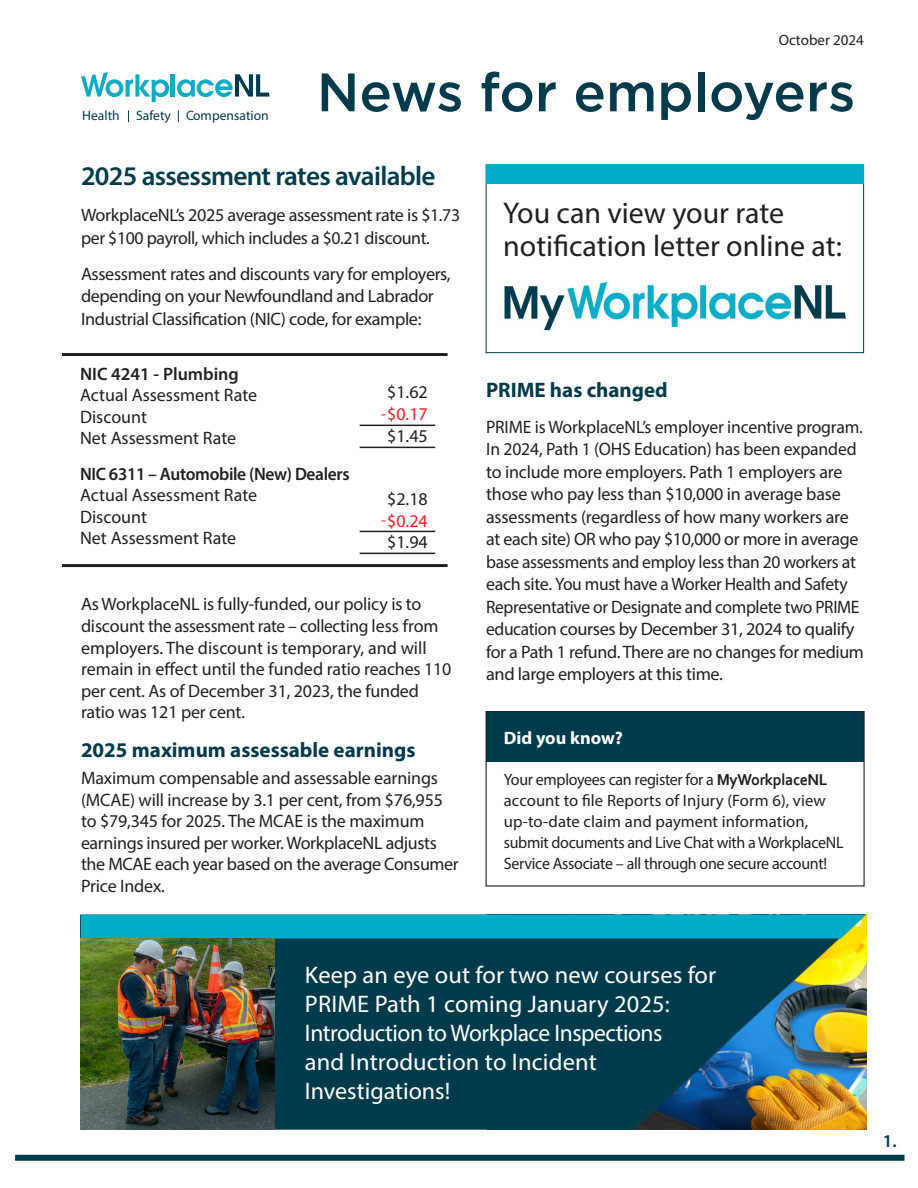
<style>
.page{position:relative;width:918px;height:1188px;background:#fff}
.page>*{position:absolute;margin:0;border:0;box-sizing:border-box;transform-origin:0 0}
.t1{font:500 54px "Gotham";color:#003b4c}
.t2{font:30px/33px "Myriad Pro";color:#231f20}
.t3{font:600 27px "Myriad Pro";letter-spacing:-.025em;color:#003b4c}
.t4{font:24px/28.8px "Myriad Pro";color:#fff}
.t5{font:700 21px "Myriad Pro";color:#003b4c}
.t6{font:18px/22.5px "Myriad Pro";letter-spacing:-.02em;color:#231f20}
.t7{font:18px "Myriad Pro";color:#231f20}
.t8{font:600 18px "Myriad Pro";letter-spacing:-.02em;color:#231f20}
.t9{font:600 18px "Myriad Pro";color:#231f20}
.t10{font:18px "Myriad Pro";color:#ee1d23}
.t11{font:700 18px "Myriad Pro";color:#fff}
.t12{font:600 18px "Myriad Pro";color:#003b4c}
.t13{font:18px "Minion Pro";color:#ee1d23}
.t14{font:16.5px/21px "Myriad Pro";letter-spacing:-.02em;color:#231f20}
.t15{font:15px "Myriad Pro";color:#231f20}
.t16{font:13.65px "Myriad Pro";color:#003b4d}
.s1{font-family:"Minion Pro"}
.s2{font-family:"Corbel";font-weight:700}
</style>
<div class="page">
<svg style="left:128px;top:110px;width:1px;height:12px"></svg>
<svg style="left:178px;top:110px;width:1px;height:12px"></svg>
<hr style="left:171px;top:74px;width:4px;height:23px;background:#0aabc5">
<svg style="left:81px;top:72px;width:88px;height:30px"></svg>
<svg style="left:177px;top:74px;width:93px;height:23px"></svg>
<div style="left:15px;top:1155px;width:889px;height:6px;background:#003b4c"></div>
<hr style="left:62px;top:353px;width:386px;height:3px;background:#231f20">
<hr style="left:62px;top:564px;width:386px;height:3px;background:#231f20">
<hr style="left:360px;top:425px;width:75px;height:1px;background:#231f20">
<hr style="left:360px;top:447px;width:75px;height:1px;background:#231f20">
<hr style="left:360px;top:531px;width:75px;height:1px;background:#231f20">
<hr style="left:360px;top:553px;width:75px;height:1px;background:#231f20">
<div style="left:486px;top:164px;width:378px;height:20px;background:#00acc6"></div>
<img style="left:504px;top:282px;width:342px;height:49px">
<svg style="left:80px;top:915px;width:784px;height:215px;background:#184a50"></svg>
<div style="left:81px;top:915px;width:785px;height:24px;background:#00acc6"></div>
<img style="left:80px;top:939px;width:194px;height:191px">
<div style="left:486px;top:711px;width:378px;height:51px;background:#003b4c"></div>
<div style="left:486px;top:711px;width:379px;height:176px;border:1px solid #231f20"></div>
<p class="t16" style="left:82px;top:107px;width:188px">Health Safety Compensation</p>
<p class="t15" style="left:779px;top:31px;width:87px">October 2024</p>
<p class="t1" style="left:317px;top:57px;width:540px">News for employers</p>
<p class="t3" style="left:81px;top:159px;width:356px">2025 assessment rates available</p>
<p class="t6" style="left:81px;top:203px;width:381px">WorkplaceNL’s 2025 average assessment rate is $1.73 per $100 payroll, which includes a $0.21 discount.</p>
<p class="t6" style="left:81px;top:262px;width:371px">Assessment rates and discounts vary for employers, depending on your Newfoundland and Labrador<br>Industrial Classification (NIC) code, for example:</p>
<p class="t9" style="left:80px;top:362px;width:160px">NIC 4241 - Plumbing</p>
<p class="t7" style="left:80px;top:384px;width:179px">Actual Assessment Rate</p>
<p class="t7" style="left:80px;top:406px;width:68px">Discount</p>
<p class="t7" style="left:80px;top:427px;width:158px">Net Assessment Rate</p>
<p class="t8" style="left:80px;top:462px;width:271px">NIC 6311 – Automobile (New) Dealers</p>
<p class="t7" style="left:80px;top:484px;width:179px">Actual Assessment Rate</p>
<p class="t7" style="left:80px;top:506px;width:68px">Discount</p>
<p class="t7" style="left:80px;top:527px;width:158px">Net Assessment Rate</p>
<p class="t6" style="left:387px;top:381px;width:42px">$1.62</p>
<p class="t10" style="left:380px;top:403px;width:49px"><span class="s1">-</span>$0.17</p>
<p class="t6" style="left:387px;top:424px;width:42px">$1.45</p>
<p class="t6" style="left:387px;top:488px;width:42px">$2.18</p>
<p class="t10" style="left:387px;top:510px;width:42px">$0.24</p>
<p class="t6" style="left:387px;top:531px;width:42px">$1.94</p>
<p class="t13" style="left:380px;top:507px;width:8px">-</p>
<p class="t6" style="left:81px;top:593px;width:372px;line-height:21.6px">As WorkplaceNL is fully-funded, our policy is to discount the assessment rate – collecting less from employers. The discount is temporary, and will remain in effect until the funded ratio reaches 110 per cent. As of December 31, 2023, the funded ratio was 121 per cent.</p>
<p class="t5" style="left:81px;top:736px;width:336px">2025 maximum assessable earnings</p>
<p class="t6" style="left:81px;top:767px;width:379px;line-height:21.6px">Maximum compensable and assessable earnings (MCAE) will increase by 3.1 per cent, from $76,955 to $79,345 for 2025. The MCAE is the maximum earnings insured per worker. WorkplaceNL adjusts the MCAE each year based on the average Consumer Price Index.</p>
<p class="t2" style="left:503px;top:196px;width:340px">You can view your rate notification letter online at:</p>
<p class="t5" style="left:486px;top:376px;width:183px">PRIME has changed</p>
<p class="t6" style="left:486px;top:415px;width:379px">PRIME is WorkplaceNL’s employer incentive program.<br>In 2024, Path 1 (OHS Education) has been expanded to include more employers. Path 1 employers are those who pay less than $10,000 in average base assessments (regardless of how many workers are at each site) OR who pay $10,000 or more in average base assessments and employ less than 20 workers at each site. You must have a Worker Health and Safety Representative or Designate and complete two PRIME education courses by December 31, 2024 to qualify for a Path 1 refund. There are no changes for medium and large employers at this time.</p>
<p class="t11" style="left:504px;top:726px;width:121px">Did you know?</p>
<p class="t14" style="left:504px;top:769px;width:341px">Your employees can register for a <span class="s2">MyWorkplaceNL </span>account to file Reports of Injury (Form 6), view up-to-date claim and payment information, submit documents and Live Chat with a WorkplaceNL Service Associate – all through one secure account!</p>
<p class="t4" style="left:305px;top:961px;width:413px">Keep an eye out for two new courses for<br>PRIME Path 1 coming January 2025:<br>Introduction to Workplace Inspections<br>and Introduction to Incident<br>Investigations!</p>
<p class="t12" style="left:883px;top:1129px;width:15px">1.</p>
</div>
